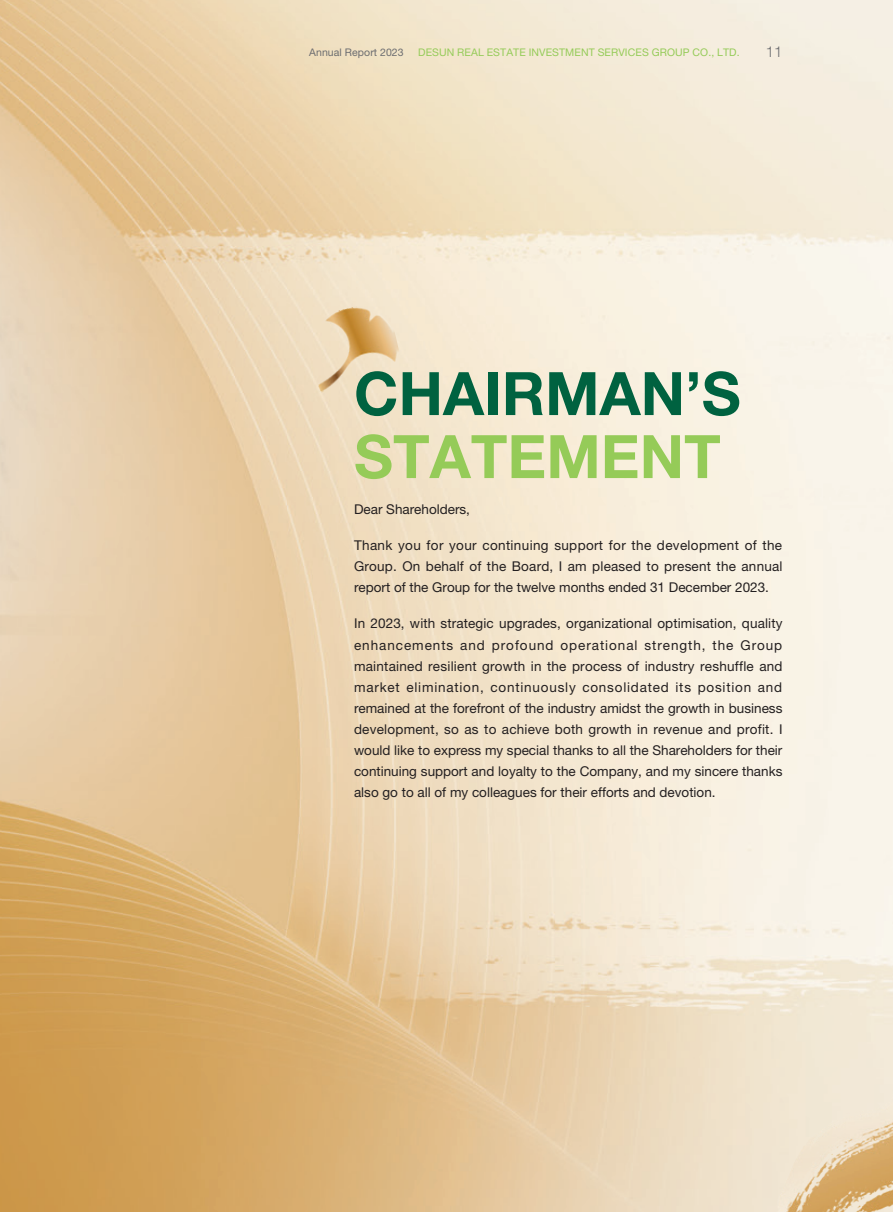
<style>
.page{position:relative;width:893px;height:1212px;background:#fff}
.page>*{position:absolute;margin:0;border:0;box-sizing:border-box;transform-origin:0 0}
.t1{font:700 60px "Helvetica Neue LT Std";color:#006240}
.t2{font:700 60px "Helvetica Neue LT Std";color:#95cb58}
.t3{font:300 15px "Helvetica Neue LT Std";color:#6c6d70}
._01_Body_Text{font:13.5px/21px "Helvetica Neue LT Std";color:#231f20;text-align:justify}
.t4{font:10.5px "Helvetica Neue LT Std";letter-spacing:.01em;color:#95cb58}
.t5{font:10.5px "Helvetica Neue LT Std";letter-spacing:.01em;color:#6c6d70}
</style>
<div class="page">
<img style="left:0;top:0;width:893px;height:1212px">
<img style="left:303px;top:299px;width:101px;height:94px">
<p class="t5" style="left:309px;top:46px;width:96px">Annual Report 2023</p>
<p class="t4" style="left:418px;top:46px;width:323px">DESUN REAL ESTATE INVESTMENT SERVICES GROUP CO., LTD.</p>
<p class="t3" style="left:766px;top:42px;width:18px">11</p>
<p class="t1" style="left:354px;top:356px;width:388px">CHAIRMAN’S</p>
<p class="t2" style="left:354px;top:419px;width:368px">STATEMENT</p>
<p class="_01_Body_Text" style="left:354px;top:499px;width:118px">Dear Shareholders,</p>
<p class="_01_Body_Text" style="left:354px;top:535px;width:430px">Thank you for your continuing support for the development of the Group. On behalf of the Board, I am pleased to present the annual report of the Group for the twelve months ended 31 December 2023.</p>
<p class="_01_Body_Text" style="left:354px;top:613px;width:430px">In 2023, with strategic upgrades, organizational optimisation, quality enhancements and profound operational strength, the Group maintained resilient growth in the process of industry reshuffle and market elimination, continuously consolidated its position and remained at the forefront of the industry amidst the growth in business development, so as to achieve both growth in revenue and profit. I would like to express my special thanks to all the Shareholders for their continuing support and loyalty to the Company, and my sincere thanks also go to all of my colleagues for their efforts and devotion.</p>
</div>
